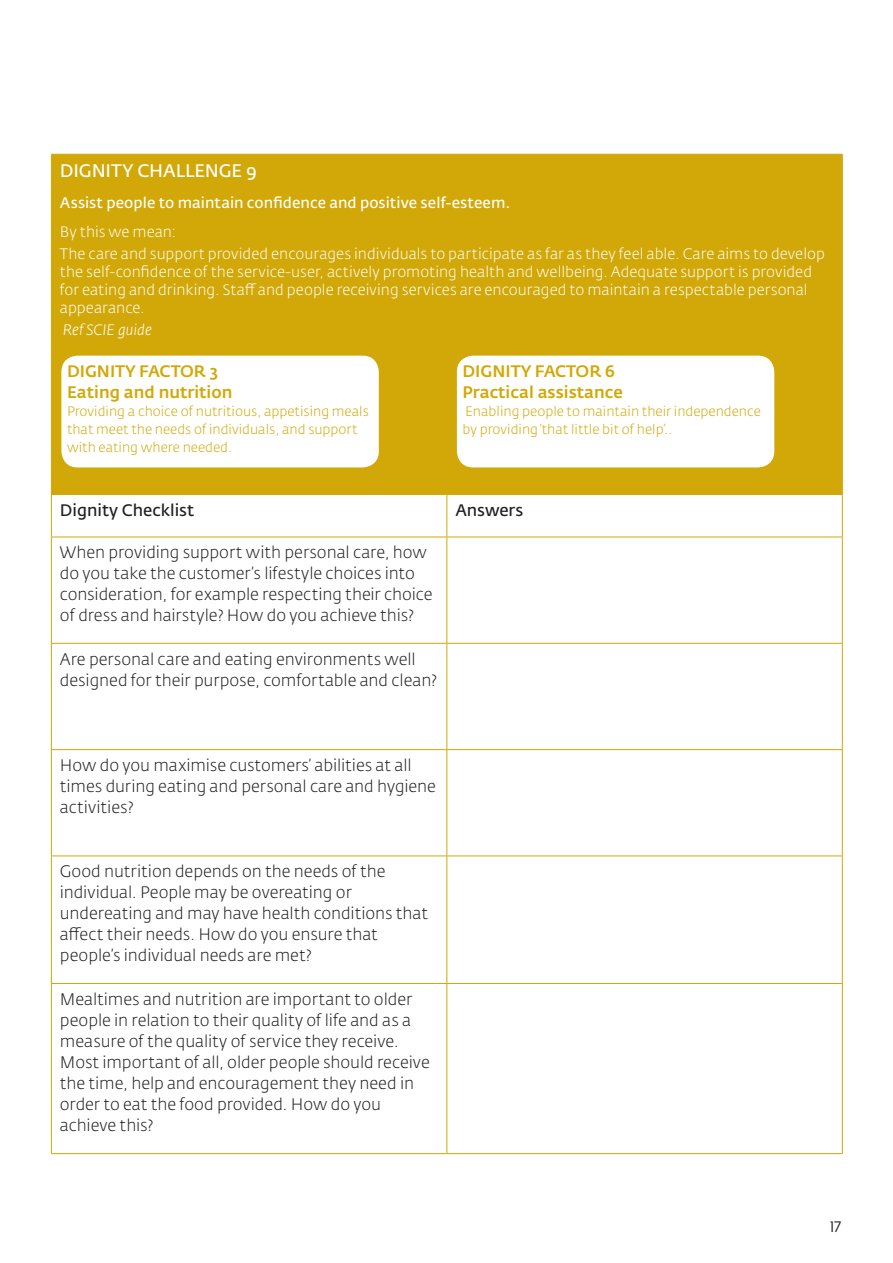
<style>
.page{position:relative;width:893px;height:1263px;background:#fff}
.page>*{position:absolute;margin:0;border:0;box-sizing:border-box;transform-origin:0 0}
.t1{font:600 18px "Manchester CC";letter-spacing:-.005em;color:#fff}
.t2{font:300 16.5px/21px "Manchester CC";letter-spacing:-.005em;color:#231f20}
.t3{font:500 16.5px/21px "Manchester CC";color:#d2a808}
.t4{font:600 16.5px "Manchester CC";color:#231f20}
.t5{font:300 15px/18px "Manchester CC";color:#fff}
.t6{font:600 15px "Manchester CC";letter-spacing:.005em;color:#fff}
.t7{font:italic 300 15px "Manchester CC";color:#fff}
.t8{font:15px "Manchester CC Book";color:#231f20}
.t9{font:300 13.5px/18px "Manchester CC";color:#d2a808}
</style>
<div class="page">
<div style="left:52px;top:155px;width:790px;height:339px;background:#d2a808"></div>
<hr style="left:51px;top:155px;width:1px;height:190px;background:#d2a808">
<hr style="left:842px;top:155px;width:1px;height:190px;background:#d2a808">
<hr style="left:51px;top:346px;width:1px;height:148px;background:#d2a808">
<hr style="left:446px;top:346px;width:1px;height:148px;background:#d2a808">
<hr style="left:842px;top:346px;width:1px;height:148px;background:#d2a808">
<hr style="left:51px;top:495px;width:1px;height:42px;background:#d2a808">
<hr style="left:446px;top:495px;width:1px;height:42px;background:#d2a808">
<hr style="left:842px;top:495px;width:1px;height:42px;background:#d2a808">
<hr style="left:51px;top:537px;width:1px;height:106px;background:#d2a808">
<hr style="left:446px;top:537px;width:1px;height:106px;background:#d2a808">
<hr style="left:842px;top:537px;width:1px;height:106px;background:#d2a808">
<hr style="left:51px;top:644px;width:1px;height:105px;background:#d2a808">
<hr style="left:446px;top:644px;width:1px;height:105px;background:#d2a808">
<hr style="left:842px;top:644px;width:1px;height:105px;background:#d2a808">
<hr style="left:51px;top:750px;width:1px;height:105px;background:#d2a808">
<hr style="left:446px;top:750px;width:1px;height:105px;background:#d2a808">
<hr style="left:842px;top:750px;width:1px;height:105px;background:#d2a808">
<hr style="left:51px;top:856px;width:1px;height:127px;background:#d2a808">
<hr style="left:446px;top:856px;width:1px;height:127px;background:#d2a808">
<hr style="left:842px;top:856px;width:1px;height:127px;background:#d2a808">
<hr style="left:51px;top:984px;width:1px;height:169px;background:#d2a808">
<hr style="left:446px;top:984px;width:1px;height:169px;background:#d2a808">
<hr style="left:842px;top:984px;width:1px;height:169px;background:#d2a808">
<hr style="left:51px;top:154px;width:396px;height:1px;background:#d2a808">
<hr style="left:447px;top:154px;width:396px;height:1px;background:#d2a808">
<hr style="left:51px;top:345px;width:396px;height:1px;background:#d2a808">
<hr style="left:51px;top:494px;width:396px;height:1px;background:#d2a808">
<hr style="left:51px;top:537px;width:396px;height:1px;background:#d2a808">
<hr style="left:51px;top:643px;width:396px;height:1px;background:#d2a808">
<hr style="left:51px;top:749px;width:396px;height:1px;background:#d2a808">
<hr style="left:51px;top:855px;width:396px;height:1px;background:#d2a808">
<hr style="left:51px;top:983px;width:396px;height:1px;background:#d2a808">
<hr style="left:51px;top:1153px;width:396px;height:1px;background:#d2a808">
<hr style="left:447px;top:345px;width:396px;height:1px;background:#d2a808">
<hr style="left:447px;top:494px;width:396px;height:1px;background:#d2a808">
<hr style="left:447px;top:537px;width:396px;height:1px;background:#d2a808">
<hr style="left:447px;top:643px;width:396px;height:1px;background:#d2a808">
<hr style="left:447px;top:749px;width:396px;height:1px;background:#d2a808">
<hr style="left:447px;top:855px;width:396px;height:1px;background:#d2a808">
<hr style="left:447px;top:983px;width:396px;height:1px;background:#d2a808">
<hr style="left:447px;top:1153px;width:396px;height:1px;background:#d2a808">
<div style="left:61px;top:355px;width:319px;height:113px;background:#fff;border-radius:17px"></div>
<div style="left:60px;top:354px;width:320px;height:115px;border:2px solid #d2a808;border-radius:17px"></div>
<div style="left:456px;top:355px;width:319px;height:113px;background:#fff;border-radius:17px"></div>
<div style="left:455px;top:354px;width:321px;height:115px;border:2px solid #d2a808;border-radius:17px"></div>
<p class="t1" style="left:60px;top:159px;width:198px">DIGNITY CHALLENGE 9</p>
<p class="t6" style="left:60px;top:194px;width:452px">Assist people to maintain confidence and positive self-esteem.</p>
<p class="t5" style="left:60px;top:221px;width:766px;line-height:22.2px">By this we mean:<br>The care and support provided encourages individuals to participate as far as they feel able. Care aims to develop</p>
<p class="t5" style="left:60px;top:263px;width:754px">the self-confidence of the service-user, actively promoting health and wellbeing. Adequate support is provided for eating and drinking. Staff and people receiving services are encouraged to maintain a respectable personal appearance.</p>
<p class="t7" style="left:63px;top:321px;width:90px">Ref SCIE guide</p>
<p class="t3" style="left:67px;top:361px;width:167px">DIGNITY FACTOR 3<br>Eating and nutrition</p>
<p class="t9" style="left:67px;top:402px;width:303px">Providing a choice of nutritious, appetising meals that meet the needs of individuals, and support with eating where needed.</p>
<p class="t3" style="left:462px;top:361px;width:162px">DIGNITY FACTOR 6<br>Practical assistance</p>
<p class="t9" style="left:462px;top:402px;width:300px">Enabling people to maintain their independence by providing ‘that little bit of help’..</p>
<p class="t4" style="left:60px;top:500px;width:136px">Dignity Checklist</p>
<p class="t4" style="left:455px;top:500px;width:69px">Answers</p>
<p class="t2" style="left:60px;top:542px;width:374px">When providing support with personal care, how do you take the customer’s lifestyle choices into consideration, for example respecting their choice of dress and hairstyle? How do you achieve this?</p>
<p class="t2" style="left:60px;top:649px;width:379px">Are personal care and eating environments well designed for their purpose, comfortable and clean?</p>
<p class="t2" style="left:60px;top:755px;width:378px">How do you maximise customers’ abilities at all times during eating and personal care and hygiene activities?</p>
<p class="t2" style="left:60px;top:861px;width:370px">Good nutrition depends on the needs of the individual. People may be overeating or undereating and may have health conditions that affect their needs. How do you ensure that people’s individual needs are met?</p>
<p class="t2" style="left:60px;top:989px;width:371px">Mealtimes and nutrition are important to older people in relation to their quality of life and as a measure of the quality of service they receive.<br>Most important of all, older people should receive the time, help and encouragement they need in order to eat the food provided. How do you achieve this?</p>
<p class="t8" style="left:829px;top:1218px;width:13px">17</p>
</div>
